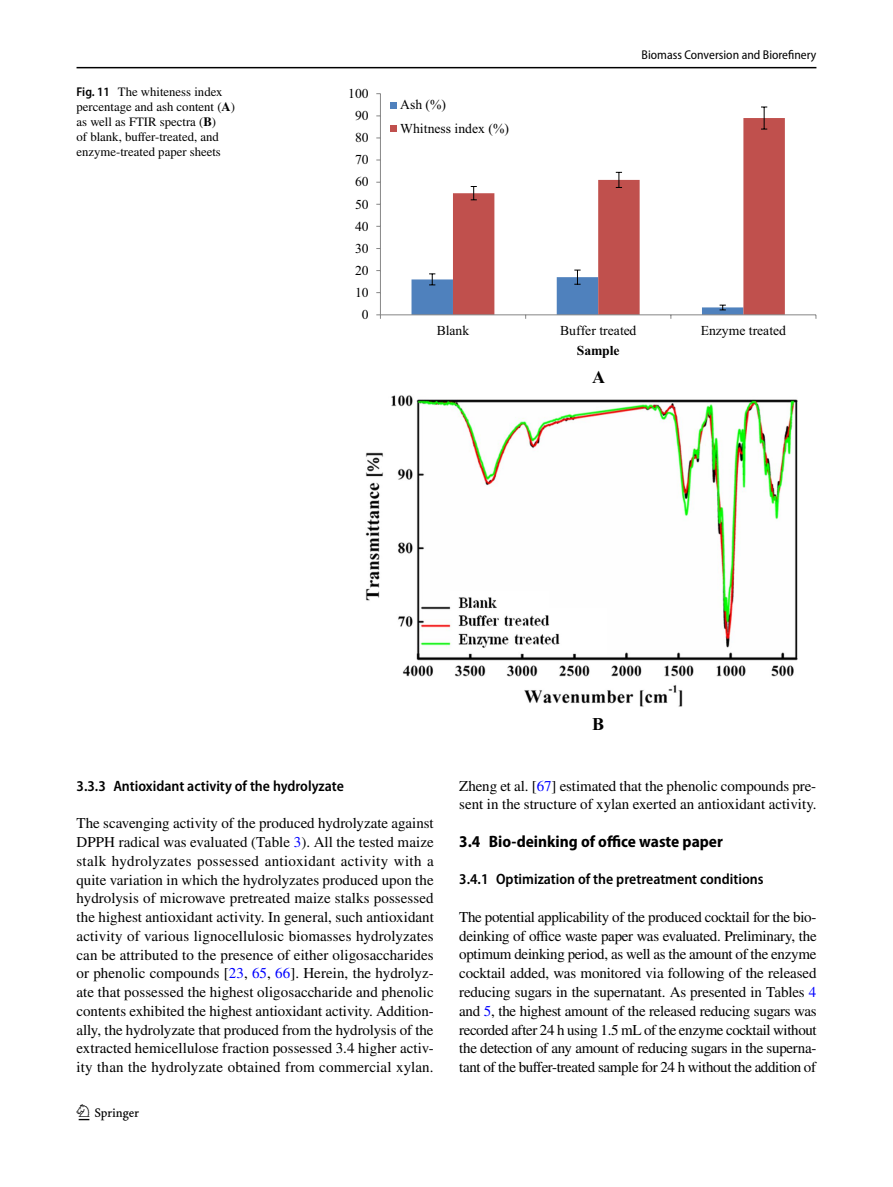
<style>
.page{position:relative;width:893px;height:1187px;background:#fff}
.page>*{position:absolute;margin:0;border:0;box-sizing:border-box;transform-origin:0 0}
.t1{font:22.5px "Springnew Regular 2";color:#000}
.t2{font:18px "Times New Roman PS Bold MT7";color:#000}
.t3{font:700 semi-condensed 16.5px "Myriad Pro";color:#000}
.t4{font:15px/18.8px "STIX";letter-spacing:-.005em;color:#000;text-align:justify}
.t5{font:600 semi-condensed 15px "Myriad Pro";color:#000}
.t6{font:13.65px/23.2px "Times New Roman PSMT7";color:#000}
.t7{font:13.65px "Times New Roman PS Bold MT7";color:#000}
.t8{font:12.75px/15px "STIX";color:#000}
.t9{font:semi-condensed 12.75px "Myriad Pro";color:#000}
.s1{font-family:"Myriad Pro";font-weight:600;font-stretch:semi-condensed}
.s2{font-weight:700}
.s3{color:#00f}
</style>
<div class="page">
<hr style="left:77px;top:67px;width:739px;height:1px;background:#000">
<svg style="left:453px;top:118px;width:332px;height:196px"></svg>
<svg style="left:471px;top:186px;width:6px;height:14px"></svg>
<svg style="left:616px;top:172px;width:6px;height:16px"></svg>
<svg style="left:761px;top:106px;width:6px;height:23px"></svg>
<hr style="left:380px;top:94px;width:1px;height:221px;background:#868686">
<hr style="left:380px;top:314px;width:436px;height:1px;background:#868686">
<svg style="left:376px;top:314px;width:5px;height:5px"></svg>
<svg style="left:411px;top:269px;width:332px;height:50px"></svg>
<div style="left:390px;top:102px;width:7px;height:6px;background:#4f81bd"></div>
<div style="left:390px;top:125px;width:7px;height:7px;background:#c0504d"></div>
<img style="left:366px;top:395px;width:432px;height:312px">
<p class="t8" style="left:77px;top:85px;width:160px"><span class="s1">Fig. 11</span> The whiteness index percentage and ash content (<span class="s2">A</span>) as well as FTIR spectra (<span class="s2">B</span>)<br>of blank, buffer-treated, and enzyme-treated paper sheets</p>
<p class="t6" style="left:348px;top:82px;width:22px">100</p>
<p class="t6" style="left:355px;top:104px;width:15px">90</p>
<p class="t6" style="left:355px;top:126px;width:15px">80</p>
<p class="t6" style="left:355px;top:148px;width:15px">70</p>
<p class="t6" style="left:355px;top:170px;width:15px">60</p>
<p class="t6" style="left:355px;top:192px;width:15px">50</p>
<p class="t6" style="left:355px;top:214px;width:15px">40</p>
<p class="t6" style="left:355px;top:236px;width:15px">30</p>
<p class="t6" style="left:355px;top:258px;width:15px">20</p>
<p class="t6" style="left:355px;top:281px;width:15px">10</p>
<p class="t6" style="left:362px;top:303px;width:8px">0</p>
<p class="t6" style="left:400px;top:93px;width:110px">Ash (%)<br>Whitness index (%)</p>
<p class="t9" style="left:642px;top:48px;width:176px">Biomass Conversion and Biorefinery</p>
<p class="t6" style="left:437px;top:319px;width:34px">Blank</p>
<p class="t6" style="left:560px;top:319px;width:78px">Buffer treated</p>
<p class="t6" style="left:701px;top:319px;width:87px">Enzyme treated</p>
<p class="t7" style="left:577px;top:341px;width:44px">Sample</p>
<p class="t2" style="left:592px;top:364px;width:14px">A</p>
<p class="t2" style="left:592px;top:710px;width:14px">B</p>
<p class="t5" style="left:77px;top:777px;width:269px">3.3.3 Antioxidant activity of the hydrolyzate</p>
<p class="t4" style="left:77px;top:814px;width:359px">The scavenging activity of the produced hydrolyzate against DPPH radical was evaluated (Table <span class="s3">3</span>). All the tested maize stalk hydrolyzates possessed antioxidant activity with a quite variation in which the hydrolyzates produced upon the hydrolysis of microwave pretreated maize stalks possessed the highest antioxidant activity. In general, such antioxidant activity of various lignocellulosic biomasses hydrolyzates can be attributed to the presence of either oligosaccharides or phenolic compounds [<span class="s3">23</span>, <span class="s3">65</span>, <span class="s3">66</span>]. Herein, the hydrolyz&shy;ate that possessed the highest oligosaccharide and phenolic contents exhibited the highest antioxidant activity. Addition&shy;ally, the hydrolyzate that produced from the hydrolysis of the extracted hemicellulose fraction possessed 3.4 higher activ&shy;ity than the hydrolyzate obtained from commercial xylan.</p>
<h1 class="t1" style="left:79px;top:1104px;width:62px">1 3</h1>
<p class="t4" style="left:459px;top:777px;width:359px">Zheng et al. [<span class="s3">67</span>] estimated that the phenolic compounds pre&shy;sent in the structure of xylan exerted an antioxidant activity.</p>
<p class="t3" style="left:459px;top:832px;width:265px">3.4 Bio‑deinking of office waste paper</p>
<p class="t5" style="left:459px;top:871px;width:306px">3.4.1 Optimization of the pretreatment conditions</p>
<p class="t4" style="left:459px;top:908px;width:359px">The potential applicability of the produced cocktail for the bio&shy;deinking of office waste paper was evaluated. Preliminary, the optimum deinking period, as well as the amount of the enzyme cocktail added, was monitored via following of the released reducing sugars in the supernatant. As presented in Tables <span class="s3">4 </span>and <span class="s3">5</span>, the highest amount of the released reducing sugars was recorded after 24 h using 1.5 mL of the enzyme cocktail without the detection of any amount of reducing sugars in the superna&shy;tant of the buffer-treated sample for 24 h without the addition of</p>
</div>
